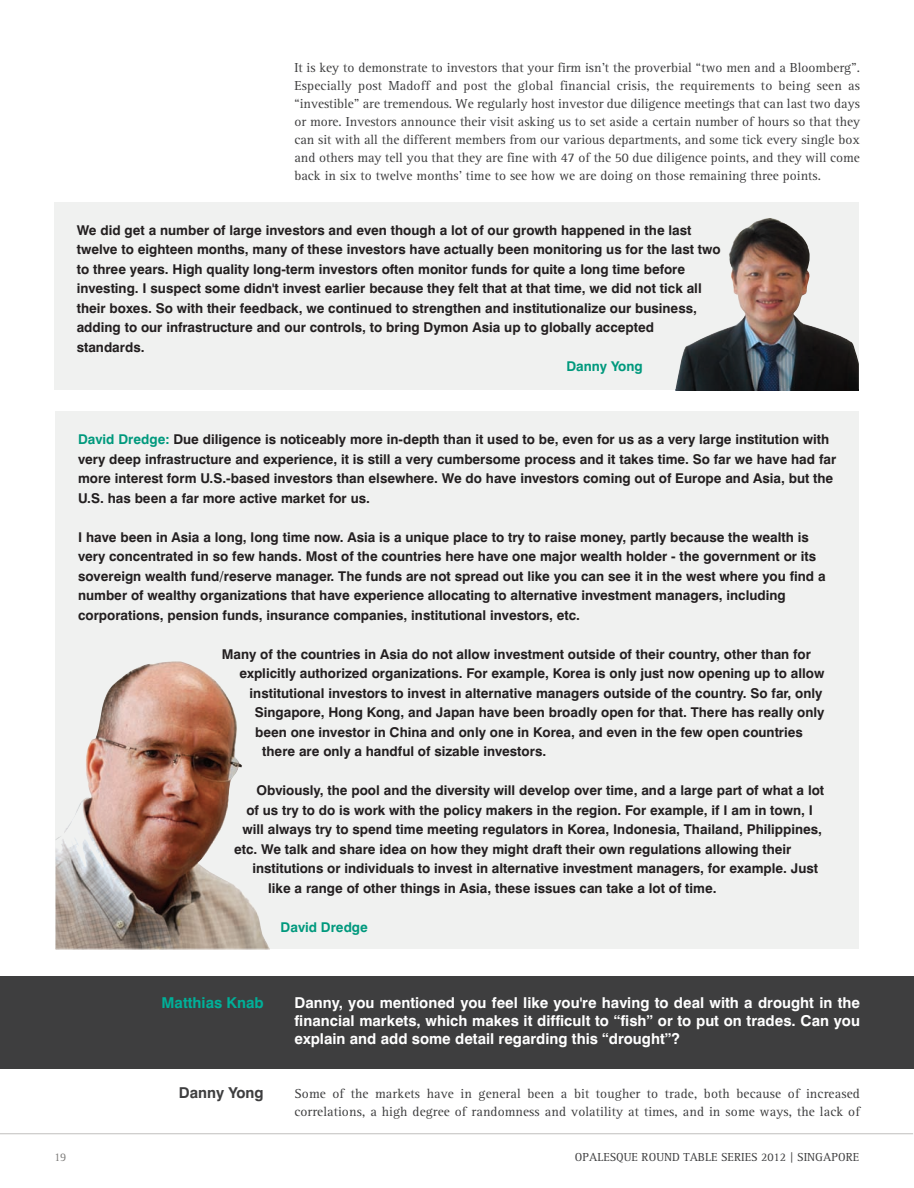
<style>
.page{position:relative;width:914px;height:1188px;background:#fff}
.page>*{position:absolute;margin:0;border:0;box-sizing:border-box;transform-origin:0 0}
.t1{font:700 15px/18px "Swiss 721 BT";color:#fff;text-align:justify}
.t2{font:700 15px "Swiss 721 BT";color:#00b099}
.t3{font:700 15px "Swiss 721 BT";color:#3e3e3f}
.t4{font:700 13.5px/19.5px "Swiss 721 BT";color:#231f20}
.t5{font:13.5px/18px "Rotis Serif";letter-spacing:.005em;color:#3e3e3f;text-align:justify}
.t6{font:700 13.5px "Swiss 721 BT";color:#00997d}
.t7{font:12px "Rotis Serif";color:#3e3e3f}
.t8{font:12px "Rotis Serif";color:#807f7d}
.s1{color:#00997d}
</style>
<div class="page">
<div style="left:0;top:977px;width:914px;height:92px;background:#3e3e3f"></div>
<hr style="left:0;top:1134px;width:913px;height:1px;background:#c0bfbe">
<div style="left:54px;top:202px;width:805px;height:188px;background:#f0f1f0"></div>
<img style="left:675px;top:218px;width:184px;height:173px">
<div style="left:56px;top:411px;width:803px;height:537px;background:#f0f1f0"></div>
<img style="left:56px;top:661px;width:213px;height:287px">
<svg style="left:56px;top:835px;width:6px;height:5px"></svg>
<p class="t5" style="left:294px;top:59px;width:567px">It is key to demonstrate to investors that your firm isn't the proverbial “two men and a Bloomberg”.<br>Especially post Madoff and post the global financial crisis, the requirements to being seen as “investible” are tremendous. We regularly host investor due diligence meetings that can last two days or more. Investors announce their visit asking us to set aside a certain number of hours so that they can sit with all the different members from our various departments, and some tick every single box and others may tell you that they are fine with 47 of the 50 due diligence points, and they will come back in six to twelve months’ time to see how we are doing on those remaining three points.</p>
<p class="t4" style="left:77px;top:220px;width:645px">We did get a number of large investors and even though a lot of our growth happened in the last twelve to eighteen months, many of these investors have actually been monitoring us for the last two to three years. High quality long-term investors often monitor funds for quite a long time before investing. I suspect some didn't invest earlier because they felt that at that time, we did not tick all their boxes. So with their feedback, we continued to strengthen and institutionalize our business, adding to our infrastructure and our controls, to bring Dymon Asia up to globally accepted standards.</p>
<p class="t6" style="left:566px;top:359px;width:78px">Danny Yong</p>
<p class="t4" style="left:78px;top:430px;width:759px"><span class="s1">David Dredge:</span> Due diligence is noticeably more in-depth than it used to be, even for us as a very large institution with very deep infrastructure and experience, it is still a very cumbersome process and it takes time. So far we have had far more interest form U.S.-based investors than elsewhere. We do have investors coming out of Europe and Asia, but the U.S. has been a far more active market for us.</p>
<p class="t4" style="left:78px;top:527px;width:749px">I have been in Asia a long, long time now. Asia is a unique place to try to raise money, partly because the wealth is very concentrated in so few hands. Most of the countries here have one major wealth holder - the government or its sovereign wealth fund/reserve manager. The funds are not spread out like you can see it in the west where you find a number of wealthy organizations that have experience allocating to alternative investment managers, including corporations, pension funds, insurance companies, institutional investors, etc.</p>
<p class="t4" style="left:222px;top:644px;width:590px">Many of the countries in Asia do not allow investment outside of their country, other than for</p>
<p class="t4" style="left:239px;top:664px;width:586px">explicitly authorized organizations. For example, Korea is only just now opening up to allow</p>
<p class="t4" style="left:250px;top:683px;width:574px">institutional investors to invest in alternative managers outside of the country. So far, only</p>
<p class="t4" style="left:255px;top:703px;width:571px">Singapore, Hong Kong, and Japan have been broadly open for that. There has really only</p>
<p class="t4" style="left:255px;top:722px;width:549px">been one investor in China and only one in Korea, and even in the few open countries</p>
<p class="t4" style="left:262px;top:742px;width:285px">there are only a handful of sizable investors.</p>
<p class="t4" style="left:256px;top:781px;width:569px">Obviously, the pool and the diversity will develop over time, and a large part of what a lot</p>
<p class="t4" style="left:246px;top:800px;width:568px">of us try to do is work with the policy makers in the region. For example, if I am in town, I</p>
<p class="t4" style="left:242px;top:820px;width:581px">will always try to spend time meeting regulators in Korea, Indonesia, Thailand, Philippines,</p>
<p class="t4" style="left:234px;top:839px;width:559px">etc. We talk and share idea on how they might draft their own regulations allowing their</p>
<p class="t4" style="left:252px;top:859px;width:567px">institutions or individuals to invest in alternative investment managers, for example. Just</p>
<p class="t4" style="left:268px;top:878px;width:450px">like a range of other things in Asia, these issues can take a lot of time.</p>
<p class="t6" style="left:281px;top:919px;width:89px">David Dredge</p>
<p class="t8" style="left:54px;top:1150px;width:14px">19</p>
<p class="t2" style="left:161px;top:994px;width:104px">Matthias Knab</p>
<p class="t3" style="left:179px;top:1084px;width:86px">Danny Yong</p>
<p class="t1" style="left:294px;top:994px;width:567px">Danny, you mentioned you feel like you're having to deal with a drought in the financial markets, which makes it difficult to “fish” or to put on trades. Can you explain and add some detail regarding this “drought”?</p>
<p class="t5" style="left:294px;top:1085px;width:567px">Some of the markets have in general been a bit tougher to trade, both because of increased correlations, a high degree of randomness and volatility at times, and in some ways, the lack of</p>
<p class="t7" style="left:575px;top:1151px;width:286px">OPALESQUE ROUND TABLE SERIES 2012 | SINGAPORE</p>
</div>
